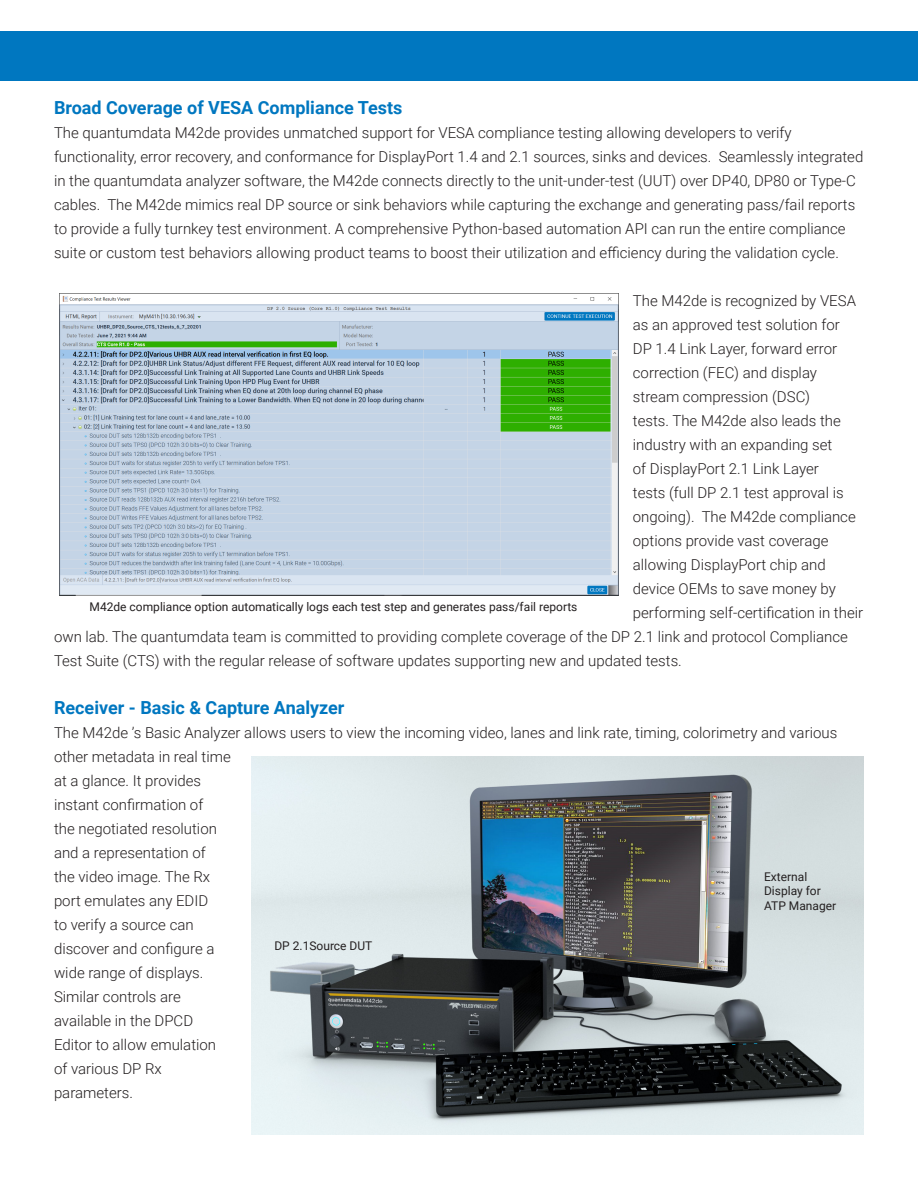
<style>
.page{position:relative;width:918px;height:1188px;background:#fff}
.page>*{position:absolute;margin:0;border:0;box-sizing:border-box;transform-origin:0 0}
.t1{font:700 18px "Roboto";color:#0077c0}
.t2{font:300 15px/24px "Roboto";color:#231f20}
.t3{font:12px/14.4px "Roboto";color:#231f20}
</style>
<div class="page">
<div style="left:0;top:31px;width:918px;height:50px;background:#0077c0"></div>
<img style="left:251px;top:757px;width:613px;height:377px">
<img style="left:59px;top:293px;width:559px;height:302px">
<p class="t1" style="left:54px;top:95px;width:350px">Broad Coverage of VESA Compliance Tests</p>
<p class="t2" style="left:54px;top:120px;width:811px">The quantumdata M42de provides unmatched support for VESA compliance testing allowing developers to verify functionality, error recovery, and conformance for DisplayPort 1.4 and 2.1 sources, sinks and devices. Seamlessly integrated in the quantumdata analyzer software, the M42de connects directly to the unit-under-test (UUT) over DP40, DP80 or Type-C cables. The M42de mimics real DP source or sink behaviors while capturing the exchange and generating pass/fail reports to provide a fully turnkey test environment. A comprehensive Python-based automation API can run the entire compliance suite or custom test behaviors allowing product teams to boost their utilization and efficiency during the validation cycle.</p>
<p class="t2" style="left:633px;top:288px;width:225px">The M42de is recognized by VESA</p>
<p class="t2" style="left:633px;top:312px;width:208px">as an approved test solution for</p>
<p class="t2" style="left:633px;top:336px;width:206px">DP 1.4 Link Layer, forward error</p>
<p class="t2" style="left:633px;top:360px;width:186px">correction (FEC) and display</p>
<p class="t2" style="left:633px;top:384px;width:179px">stream compression (DSC)</p>
<p class="t2" style="left:633px;top:408px;width:210px">tests. The M42de also leads the</p>
<p class="t2" style="left:633px;top:432px;width:201px">industry with an expanding set</p>
<p class="t2" style="left:633px;top:456px;width:187px">of DisplayPort 2.1 Link Layer</p>
<p class="t2" style="left:633px;top:480px;width:212px">tests (full DP 2.1 test approval is</p>
<p class="t2" style="left:633px;top:504px;width:224px">ongoing). The M42de compliance</p>
<p class="t2" style="left:633px;top:528px;width:197px">options provide vast coverage</p>
<p class="t2" style="left:633px;top:552px;width:194px">allowing DisplayPort chip and</p>
<p class="t2" style="left:633px;top:576px;width:205px">device OEMs to save money by</p>
<p class="t2" style="left:633px;top:600px;width:232px">performing self-certification in their</p>
<p class="t2" style="left:54px;top:624px;width:795px">own lab. The quantumdata team is committed to providing complete coverage of the DP 2.1 link and protocol Compliance</p>
<p class="t2" style="left:54px;top:648px;width:629px">Test Suite (CTS) with the regular release of software updates supporting new and updated tests.</p>
<p class="t1" style="left:54px;top:695px;width:292px">Receiver - Basic &amp; Capture Analyzer</p>
<p class="t2" style="left:54px;top:720px;width:785px">The M42de ’s Basic Analyzer allows users to view the incoming video, lanes and link rate, timing, colorimetry and various other metadata in real time<br>at a glance. It provides<br>instant confirmation of<br>the negotiated resolution<br>and a representation of<br>the video image. The Rx<br>port emulates any EDID<br>to verify a source can<br>discover and configure a<br>wide range of displays.<br>Similar controls are<br>available in the DPCD<br>Editor to allow emulation<br>of various DP Rx<br>parameters.</p>
<p class="t3" style="left:90px;top:599px;width:489px">M42de compliance option automatically logs each test step and generates pass/fail reports</p>
<p class="t3" style="left:764px;top:869px;width:74px">External<br>Display for<br>ATP Manager</p>
<p class="t3" style="left:274px;top:938px;width:99px">DP 2.1Source DUT</p>
</div>
